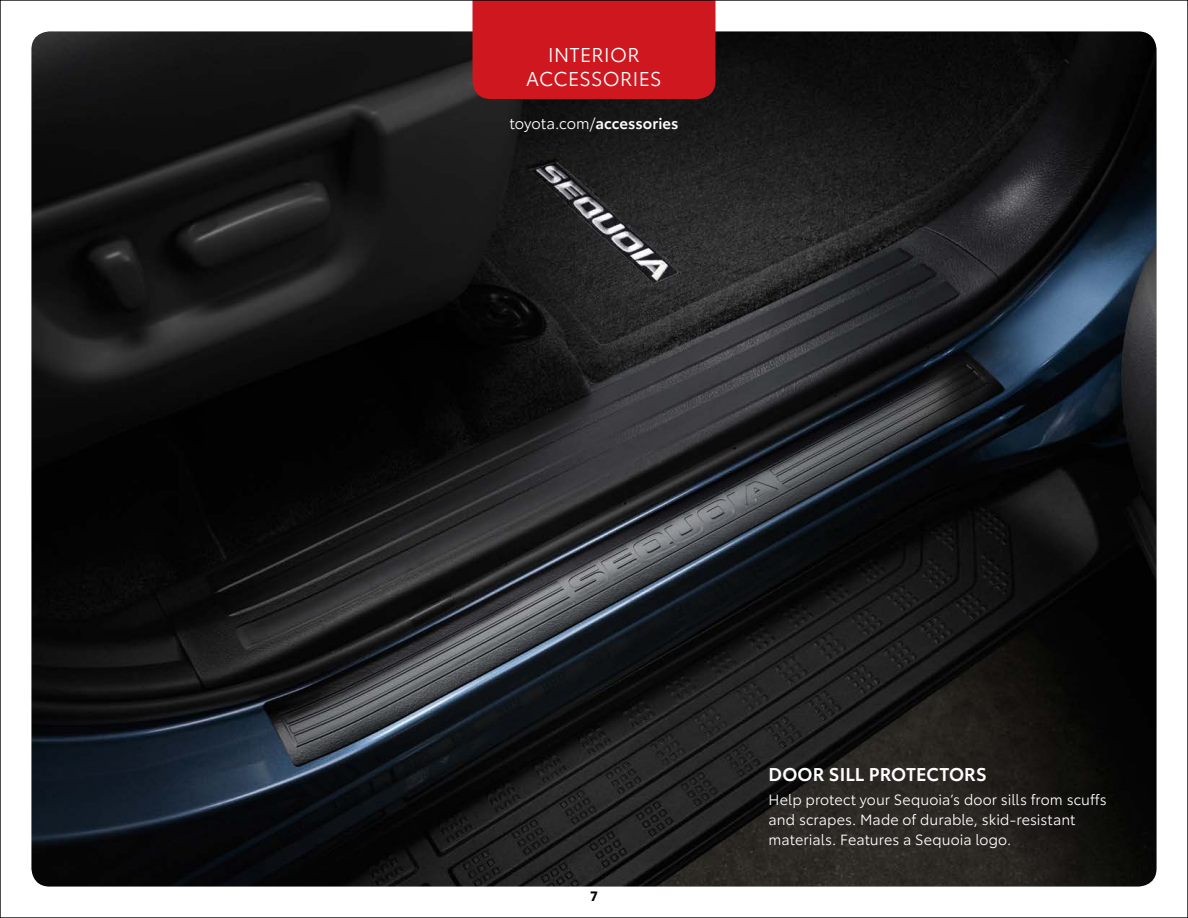
<style>
.page{position:relative;width:1188px;height:918px;background:#fff}
.page>*{position:absolute;margin:0;border:0;box-sizing:border-box;transform-origin:0 0}
.t1{font:19.5px/24px "Toyota Type";letter-spacing:.015em;color:#fff;text-align:center}
.t2{font:600 18px "Toyota Type";letter-spacing:.01em;color:#fff}
.t3{font:15px "Toyota Type";letter-spacing:-.005em;color:#fff}
.t4{font:14.4px/19.5px "Toyota Type";letter-spacing:.005em;color:#fff}
.t5{font:700 13.2px "Toyota Type";color:#000}
.s1{font-weight:600}
</style>
<div class="page">
<img style="left:32px;top:32px;width:1124px;height:854px">
<div style="left:472px;top:2px;width:244px;height:97px;background:#ce171f"></div>
<h1 class="t1" style="left:526px;top:41px;width:137px">INTERIOR<br>ACCESSORIES</h1>
<p class="t3" style="left:510px;top:113px;width:170px">toyota.com/<span class="s1">accessories</span></p>
<p class="t5" style="left:590px;top:886px;width:9px">7</p>
<p class="t2" style="left:769px;top:761px;width:220px">DOOR SILL PROTECTORS</p>
<p class="t4" style="left:769px;top:789px;width:340px">Help protect your Sequoia’s door sills from scuffs and scrapes. Made of durable, skid-resistant materials. Features a Sequoia logo.</p>
</div>
